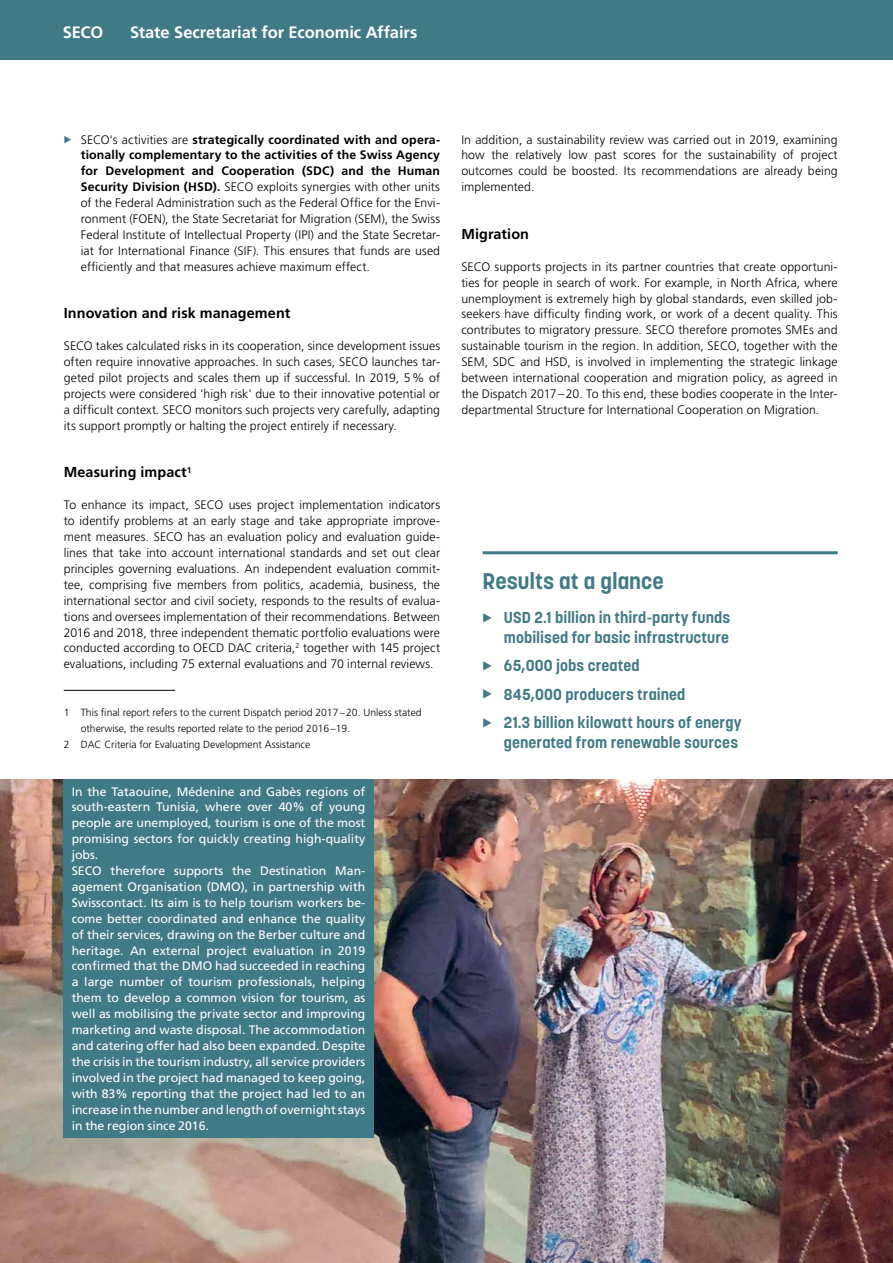
<style>
.page{position:relative;width:893px;height:1263px;background:#fff}
.page>*{position:absolute;margin:0;border:0;box-sizing:border-box;transform-origin:0 0}
.t1{font:700 22.5px "Korolev";color:#417a87}
.t2{font:700 16.5px "Frutiger LT Pro";letter-spacing:-.005em;color:#fff}
.t3{font:700 15.75px/28.3px "Korolev";letter-spacing:.005em;color:#417a87}
.t4{font:700 14.4px "Frutiger LT Pro";letter-spacing:.005em;color:#000}
.t5{font:300 12.3px/15.9px "Frutiger LT Pro";letter-spacing:.005em;color:#000;text-align:justify}
.t6{font:12.3px/15.9px "Frutiger LT Pro";color:#fff}
.t7{font:300 10.35px "Frutiger LT Pro";color:#000}
.s1{font-weight:700}
</style>
<div class="page">
<div style="left:0;top:0;width:893px;height:60px;background:#417a87"></div>
<img style="left:0;top:780px;width:893px;height:483px">
<hr style="left:64px;top:690px;width:111px;height:1px;background:#000">
<hr style="left:483px;top:551px;width:355px;height:3px;background:#417a87">
<div style="left:63px;top:780px;width:311px;height:358px;background:#417a87"></div>
<h2 class="t2" style="left:63px;top:22px;width:42px">SECO</h2>
<h2 class="t2" style="left:130px;top:22px;width:289px">State Secretariat for Economic Affairs</h2>
<p class="t5" style="left:81px;top:131px;width:361px">SECO's activities are <span class="s1">strategically coordinated with and opera&shy;tionally complementary to the activities of the Swiss Agency for Development and Cooperation (SDC) and the Human Security Division (HSD).</span> SECO exploits synergies with other units of the Federal Administration such as the Federal Office for the Envi&shy;ronment (FOEN), the State Secretariat for Migration (SEM), the Swiss Federal Institute of Intellectual Property (IPI) and the State Secretar&shy;iat for International Finance (SIF). This ensures that funds are used efficiently and that measures achieve maximum effect.</p>
<p class="t4" style="left:64px;top:305px;width:228px">Innovation and risk management</p>
<p class="t5" style="left:64px;top:338px;width:378px">SECO takes calculated risks in its cooperation, since development issues often require innovative approaches. In such cases, SECO launches tar&shy;geted pilot projects and scales them up if successful. In 2019, 5% of projects were considered 'high risk' due to their innovative potential or a difficult context. SECO monitors such projects very carefully, adapting its support promptly or halting the project entirely if necessary.</p>
<p class="t4" style="left:64px;top:464px;width:129px">Measuring impact<sup>1</sup></p>
<p class="t5" style="left:64px;top:497px;width:378px">To enhance its impact, SECO uses project implementation indicators to identify problems at an early stage and take appropriate improve&shy;ment measures. SECO has an evaluation policy and evaluation guide&shy;lines that take into account international standards and set out clear principles governing evaluations. An independent evaluation commit&shy;tee, comprising five members from politics, academia, business, the international sector and civil society, responds to the results of evalua&shy;tions and oversees implementation of their recommendations. Between 2016 and 2018, three independent thematic portfolio evaluations were conducted according to OECD DAC criteria,<sup>2</sup> together with 145 project evaluations, including 75 external evaluations and 70 internal reviews.</p>
<p class="t7" style="left:64px;top:706px;width:359px">1 This final report refers to the current Dispatch period 2017–20. Unless stated</p>
<p class="t7" style="left:81px;top:722px;width:271px">otherwise, the results reported relate to the period 2016–19.</p>
<p class="t7" style="left:64px;top:738px;width:248px">2 DAC Criteria for Evaluating Development Assistance</p>
<p class="t6" style="left:72px;top:783px;width:295px">In the Tataouine, Médenine and Gabès regions of south-eastern Tunisia, where over 40% of young people are unemployed, tourism is one of the most promising sectors for quickly creating high-quality jobs.<br>SECO therefore supports the Destination Man&shy;agement Organisation (DMO), in partnership with Swisscontact. Its aim is to help tourism workers be&shy;come better coordinated and enhance the quality of their services, drawing on the Berber culture and heritage. An external project evaluation in 2019 confirmed that the DMO had succeeded in reaching a large number of tourism professionals, helping them to develop a common vision for tourism, as well as mobilising the private sector and improving marketing and waste disposal. The accommodation and catering offer had also been expanded. Despite the crisis in the tourism industry, all service providers involved in the project had managed to keep going, with 83% reporting that the project had led to an increase in the number and length of overnight stays in the region since 2016.</p>
<p class="t5" style="left:461px;top:131px;width:378px">In addition, a sustainability review was carried out in 2019, examining how the relatively low past scores for the sustainability of project outcomes could be boosted. Its recommendations are already being implemented.</p>
<p class="t4" style="left:461px;top:225px;width:69px">Migration</p>
<p class="t5" style="left:461px;top:259px;width:378px">SECO supports projects in its partner countries that create opportuni&shy;ties for people in search of work. For example, in North Africa, where unemployment is extremely high by global standards, even skilled job&shy;seekers have difficulty finding work, or work of a decent quality. This contributes to migratory pressure. SECO therefore promotes SMEs and sustainable tourism in the region. In addition, SECO, together with the SEM, SDC and HSD, is involved in implementing the strategic linkage between international cooperation and migration policy, as agreed in the Dispatch 2017–20. To this end, these bodies cooperate in the Inter&shy;departmental Structure for International Cooperation on Migration.</p>
<h1 class="t1" style="left:483px;top:567px;width:183px">Results at a glance</h1>
<p class="t3" style="left:504px;top:608px;width:228px;line-height:20px">USD 2.1 billion in third-party funds mobilised for basic infrastructure</p>
<p class="t3" style="left:504px;top:652px;width:239px">65,000 jobs created<br>845,000 producers trained<br>21.3 billion kilowatt hours of energy</p>
<p class="t3" style="left:504px;top:728px;width:236px">generated from renewable sources</p>
</div>
